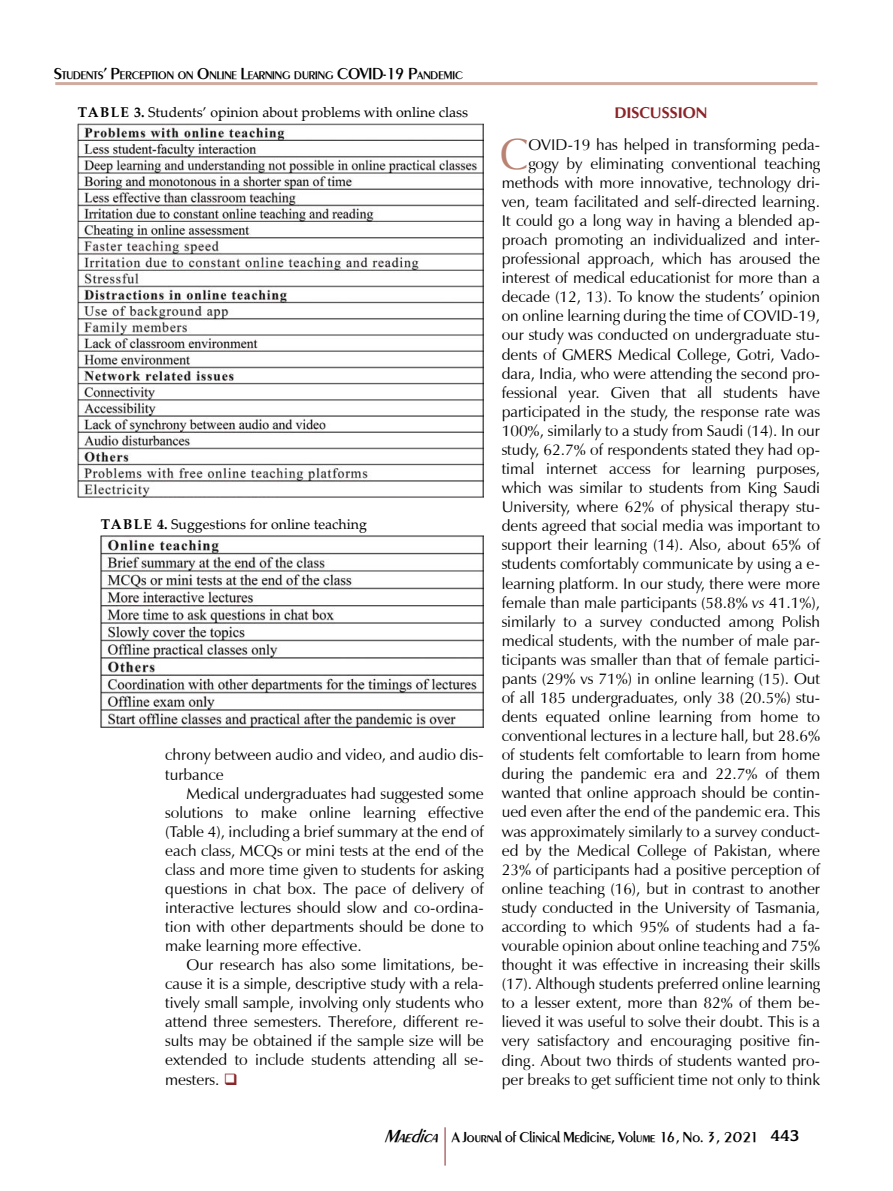
<style>
.page{position:relative;width:893px;height:1191px;background:#fff}
.page>*{position:absolute;margin:0;border:0;box-sizing:border-box;transform-origin:0 0}
.t1{font:43.35px "Z Humanist Normal";color:#b98272}
.t2{font:15.75px/19px "Z Humanist Normal";color:#000;text-align:justify}
.t3{font:700 15.75px "Z Humanist";color:#8a2529}
.t4{font:500 15px "Peinaud";letter-spacing:-.005em;color:#000}
.t5{font:14.1px "Palatino Linotype";color:#000}
.t6{font:500 11.55px "Peinaud";color:#000}
.s1{font-size:16.5px}
.s2{font-weight:700}
.s3{color:#8a2529}
.s4{font-family:"Z Humanist";font-style:italic}
.s5{font-style:italic;font-size:18px}
.s6{font-family:"Korina";font-weight:700}
</style>
<div class="page">
<hr style="left:55px;top:82px;width:762px;height:3px;background:#d0aca0">
<hr style="left:445px;top:1127px;width:1px;height:38px;background:#8a2529">
<img style="left:78px;top:123px;width:405px;height:375px">
<img style="left:101px;top:535px;width:382px;height:192px">
<p class="t6" style="left:54px;top:68px;width:411px"><span class="s1">S</span>TUDENTS<span class="s1">’ P</span>ERCEPTION ON <span class="s1">O</span>NLINE <span class="s1">L</span>EARNING DURING <span class="s1">COVID-19 P</span>ANDEMIC</p>
<p class="t5" style="left:78px;top:102px;width:392px"><span class="s2">TABLE 3.</span> Students’ opinion about problems with online class</p>
<p class="t5" style="left:101px;top:514px;width:268px"><span class="s2">TABLE 4.</span> Suggestions for online teaching</p>
<p class="t2" style="left:165px;top:746px;width:320px">chrony between audio and video, and audio dis&shy;turbance</p>
<p class="t2" style="left:165px;top:784px;width:320px;text-indent:21px">Medical undergraduates had suggested some solutions to make online learning effective (Table 4), including a brief summary at the end of each class, MCQs or mini tests at the end of the class and more time given to students for asking questions in chat box. The pace of delivery of interactive lectures should slow and co-ordina&shy;tion with other departments should be done to make learning more effective.</p>
<p class="t2" style="left:165px;top:955px;width:320px;text-indent:21px">Our research has also some limitations, be&shy;cause it is a simple, descriptive study with a rela&shy;tively small sample, involving only students who attend three semesters. Therefore, different re&shy;sults may be obtained if the sample size will be extended to include students attending all se&shy;mesters. <span class="s3">❑</span></p>
<p class="t3" style="left:614px;top:103px;width:95px">DISCUSSION</p>
<p class="t2" style="left:502px;top:135px;width:320px;text-align:right">OVID-19 has helped in transforming peda&shy;gogy by eliminating conventional teaching methods with more innovative, technology dri&shy;ven, team facilitated and self-directed learning.<br>It could go a long way in having a blended ap&shy;proach promoting an individualized and inter&shy;professional approach, which has aroused the interest of medical educationist for more than a decade (12, 13). To know the students’ opinion on online learning during the time of COVID-19, our study was conducted on undergraduate stu&shy;dents of GMERS Medical College, Gotri, Vado&shy;dara, India, who were attending the second pro&shy;fessional year. Given that all students have participated in the study, the response rate was 100%, similarly to a study from Saudi (14). In our study, 62.7% of respondents stated they had op&shy;timal internet access for learning purposes, which was similar to students from King Saudi University, where 62% of physical therapy stu&shy;dents agreed that social media was important to support their learning (14). Also, about 65% of students comfortably communicate by using a e&shy;learning platform. In our study, there were more female than male participants (58.8% <span class="s4">vs</span> 41.1%), similarly to a survey conducted among Polish medical students, with the number of male par&shy;ticipants was smaller than that of female partici&shy;pants (29% vs 71%) in online learning (15). Out of all 185 undergraduates, only 38 (20.5%) stu&shy;dents equated online learning from home to conventional lectures in a lecture hall, but 28.6% of students felt comfortable to learn from home during the pandemic era and 22.7% of them wanted that online approach should be contin&shy;ued even after the end of the pandemic era. This was approximately similarly to a survey conduct&shy;ed by the Medical College of Pakistan, where 23% of participants had a positive perception of online teaching (16), but in contrast to another study conducted in the University of Tasmania, according to which 95% of students had a fa&shy;vourable opinion about online teaching and 75% thought it was effective in increasing their skills (17). Although students preferred online learning to a lesser extent, more than 82% of them be&shy;lieved it was useful to solve their doubt. This is a very satisfactory and encouraging positive fin&shy;ding. About two thirds of students wanted pro&shy;per breaks to get sufficient time not only to think</p>
<h1 class="t1" style="left:500px;top:129px;width:30px">C</h1>
<p class="t4" style="left:384px;top:1127px;width:417px"><span class="s5">Maedica</span> A Journal of Clinical Medicine, Volume 16, No. 3, 2021 <span class="s6">443</span></p>
</div>
